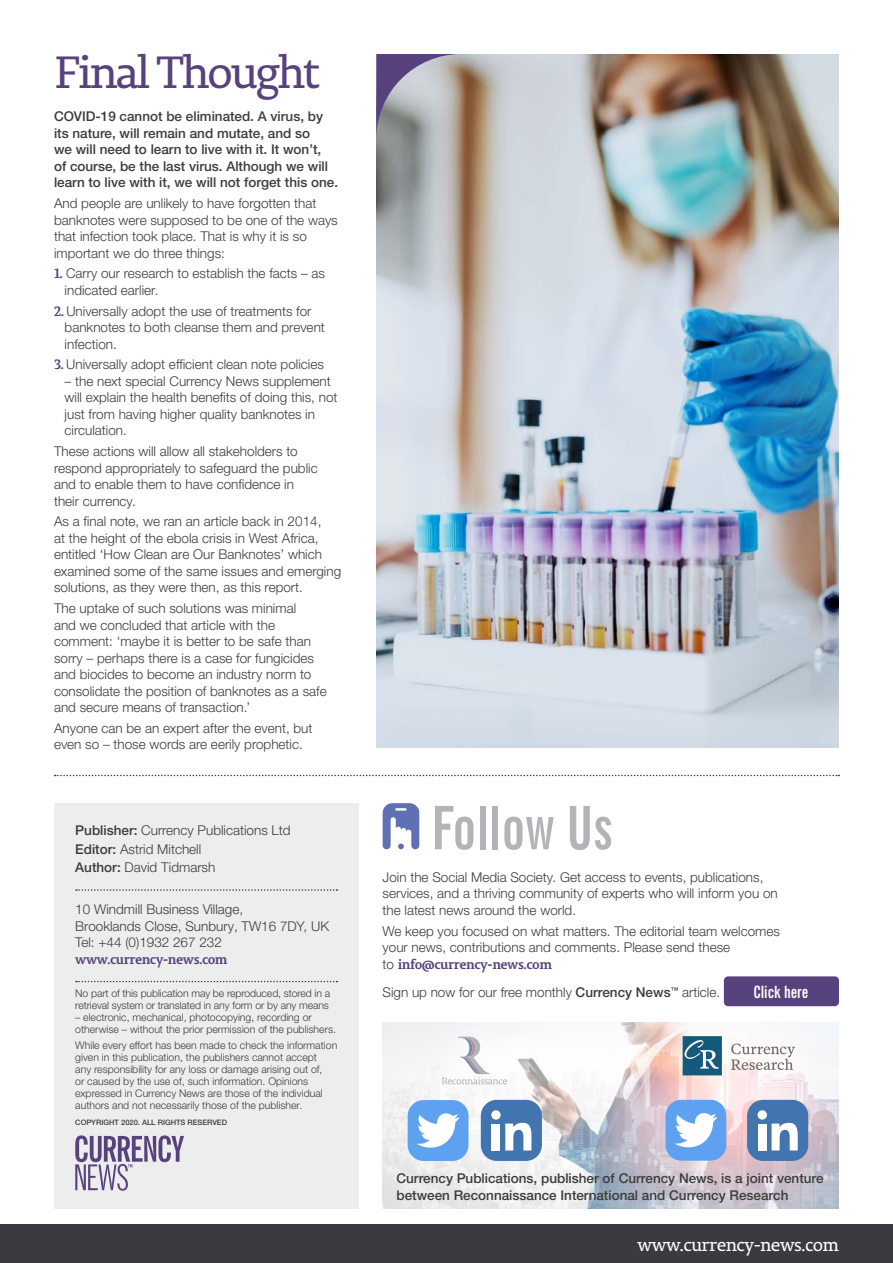
<style>
.page{position:relative;width:893px;height:1263px;background:#fff}
.page>*{position:absolute;margin:0;border:0;box-sizing:border-box;transform-origin:0 0}
.t1{font:700 extra-condensed 60px "News Gothic BT";color:#b3b4b7}
.t2{font:45px "Permian Slab Serif Typeface";letter-spacing:-.06em;color:#58427e}
.t3{font:18px "Permian Slab Serif Typeface";letter-spacing:-.04em;color:#fff}
.t4{font:700 extra-condensed 16.8px "News Gothic BT";color:#fff}
.t5{font:300 13.5px/16.5px "Helvetica Neue LTW1 G";color:#3c3c3b}
.t6{font:500 13.5px/16.5px "Helvetica Neue LTW1 G";color:#3c3c3b}
.t7{font:300 13.5px/18.6px "Helvetica Neue";color:#3c3c3b}
.t8{font:700 13.5px "Permian Slab Serif Typeface";letter-spacing:-.04em;color:#58427e}
.t9{font:300 10.5px/12px "Helvetica Neue LTW1 G";color:#3c3c3b}
.t10{font:500 7.5px "Helvetica Neue LTW1 G";color:#3c3c3b}
.s1{font-family:"Permian Slab Serif Typeface";font-weight:700;color:#58427e}
.s2{font-weight:500}
.s3{font-family:"Helvetica Neue LTW1 G";font-weight:300;color:#3c3c3b}
</style>
<div class="page">
<img style="left:383px;top:1023px;width:456px;height:186px">
<div style="left:54px;top:803px;width:304px;height:406px;background:#ededed"></div>
<svg style="left:76px;top:889px;width:261px;height:2px"></svg>
<svg style="left:76px;top:981px;width:261px;height:1px"></svg>
<svg style="left:75px;top:1135px;width:109px;height:56px"></svg>
<svg style="left:55px;top:775px;width:784px;height:1px"></svg>
<img style="left:376px;top:54px;width:463px;height:693px">
<svg style="left:383px;top:803px;width:36px;height:46px"></svg>
<div style="left:724px;top:976px;width:115px;height:30px;background:#58427e;border-radius:4px"></div>
<svg style="left:376px;top:54px;width:85px;height:85px;background:#9d99a5"></svg>
<div style="left:665px;top:1100px;width:61px;height:61px;background:#5ea1f0;border-radius:16px"></div>
<svg style="left:675px;top:1113px;width:42px;height:35px"></svg>
<div style="left:747px;top:1100px;width:61px;height:61px;background:#4275b0;border-radius:16px"></div>
<div style="left:758px;top:1124px;width:8px;height:26px;background:#fff"></div>
<svg style="left:771px;top:1123px;width:27px;height:27px"></svg>
<div style="left:758px;top:1110px;width:9px;height:9px;background:#fff;border-radius:50%"></div>
<svg style="left:731px;top:1043px;width:64px;height:27px"></svg>
<svg style="left:683px;top:1036px;width:39px;height:39px;background:#36728f"></svg>
<div style="left:408px;top:1100px;width:60px;height:61px;background:#5ea1f0;border-radius:16px"></div>
<svg style="left:417px;top:1113px;width:42px;height:35px"></svg>
<div style="left:481px;top:1100px;width:61px;height:61px;background:#4275b0;border-radius:16px"></div>
<div style="left:492px;top:1124px;width:8px;height:26px;background:#fff"></div>
<svg style="left:505px;top:1123px;width:26px;height:27px"></svg>
<div style="left:491px;top:1110px;width:10px;height:9px;background:#fff;border-radius:50%"></div>
<svg style="left:442px;top:1036px;width:65px;height:48px"></svg>
<div style="left:0;top:1225px;width:893px;height:38px;background:#393b41"></div>
<h2 class="t2" style="left:54px;top:36px;width:268px">Final Thought</h2>
<p class="t6" style="left:54px;top:108px;width:286px">COVID-19 cannot be eliminated. A virus, by its nature, will remain and mutate, and so<br>we will need to learn to live with it. It won’t,<br>of course, be the last virus. Although we will learn to live with it, we will not forget this one.</p>
<p class="t5" style="left:54px;top:195px;width:285px">And people are unlikely to have forgotten that banknotes were supposed to be one of the ways that infection took place. That is why it is so important we do three things:</p>
<p class="t5" style="left:65px;top:265px;width:262px;text-indent:-11px"><span class="s1">1.</span> Carry our research to establish the facts – as indicated earlier.</p>
<p class="t5" style="left:65px;top:302px;width:262px;text-indent:-11px"><span class="s1">2.</span> Universally adopt the use of treatments for banknotes to both cleanse them and prevent infection.</p>
<p class="t5" style="left:54px;top:356px;width:271px"><span class="s1">3.</span> Universally adopt efficient clean note policies</p>
<p class="t5" style="left:65px;top:373px;width:274px">– the next special Currency News supplement will explain the health benefits of doing this, not just from having higher quality banknotes in circulation.</p>
<p class="t5" style="left:54px;top:443px;width:265px">These actions will allow all stakeholders to respond appropriately to safeguard the public and to enable them to have confidence in their currency.</p>
<p class="t5" style="left:54px;top:513px;width:289px">As a final note, we ran an article back in 2014,<br>at the height of the ebola crisis in West Africa, entitled ‘How Clean are Our Banknotes’ which examined some of the same issues and emerging solutions, as they were then, as this report.</p>
<p class="t5" style="left:54px;top:600px;width:274px">The uptake of such solutions was minimal<br>and we concluded that article with the comment: ‘maybe it is better to be safe than sorry – perhaps there is a case for fungicides and biocides to become an industry norm to consolidate the position of banknotes as a safe and secure means of transaction.’</p>
<p class="t5" style="left:54px;top:720px;width:260px">Anyone can be an expert after the event, but even so – those words are eerily prophetic.</p>
<p class="t7" style="left:75px;top:821px;width:217px"><span class="s2">Publisher:</span> Currency Publications Ltd<br><span class="s2">Editor:</span> Astrid Mitchell<br><span class="s2">Author:</span> David Tidmarsh</p>
<p class="t5" style="left:75px;top:901px;width:255px">10 Windmill Business Village,<br>Brooklands Close, Sunbury, TW16 7DY, UK<br>Tel: +44 (0)1932 267 232</p>
<p class="t8" style="left:75px;top:948px;width:154px">www.currency-news.com</p>
<p class="t9" style="left:75px;top:987px;width:256px">No part of this publication may be reproduced, stored in a retrieval system or translated in any form or by any means</p>
<p class="t9" style="left:75px;top:1011px;width:262px">– electronic, mechanical, photocopying, recording or otherwise – without the prior permission of the publishers.</p>
<p class="t9" style="left:75px;top:1039px;width:264px">While every effort has been made to check the information given in this publication, the publishers cannot accept<br>any responsibility for any loss or damage arising out of,<br>or caused by the use of, such information. Opinions expressed in Currency News are those of the individual authors and not necessarily those of the publisher.</p>
<p class="t10" style="left:75px;top:1118px;width:153px">COPYRIGHT 2020. ALL RIGHTS RESERVED</p>
<h1 class="t1" style="left:431px;top:791px;width:183px">Follow Us</h1>
<p class="t5" style="left:383px;top:869px;width:397px">Join the Social Media Society. Get access to events, publications, services, and a thriving community of experts who will inform you on the latest news around the world.</p>
<p class="t5" style="left:383px;top:922px;width:399px">We keep you focused on what matters. The editorial team welcomes your news, contributions and comments. Please send these</p>
<p class="t8" style="left:383px;top:952px;width:171px"><span class="s3">to</span> info@currency-news.com</p>
<p class="t5" style="left:383px;top:984px;width:339px">Sign up now for our free monthly <span class="s2">Currency News</span><sup>™</sup> article.</p>
<p class="t4" style="left:753px;top:981px;width:56px">Click here</p>
<p class="t6" style="left:396px;top:1170px;width:429px">Currency Publications, publisher of Currency News, is a joint venture between Reconnaissance International and Currency Research</p>
<h3 class="t3" style="left:637px;top:1230px;width:203px">www.currency-news.com</h3>
</div>
